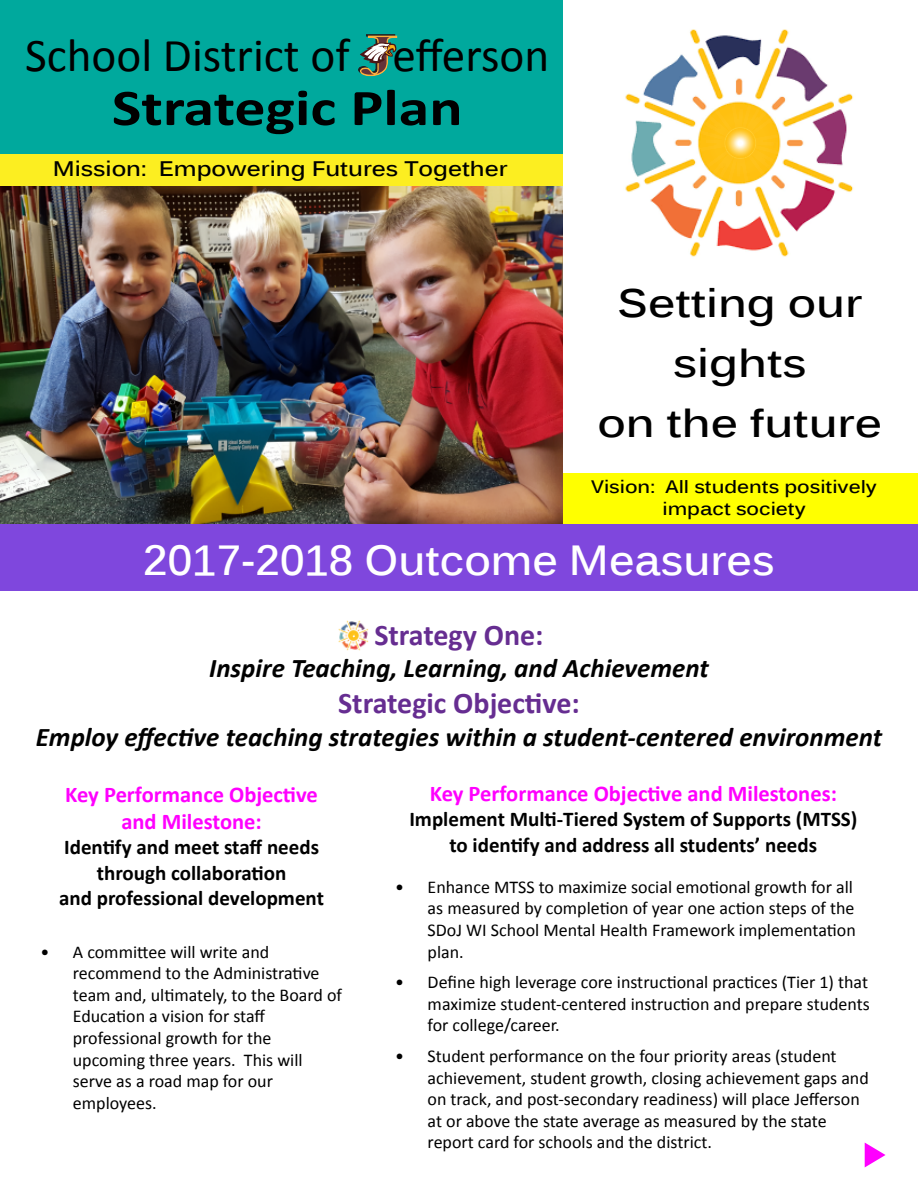
<style>
.page{position:relative;width:918px;height:1188px;background:#fff}
.page>*{position:absolute;margin:0;border:0;box-sizing:border-box;transform-origin:0 0}
.t1{font:700 51.75px "Calibri";color:#000;scale:1.2 1}
.t2{font:47.25px "Calibri";color:#000}
.t3{font:700 42px "Kalinga";color:#fff}
.t4{font:700 39.6px/60px "Kalinga";color:#000;text-align:center;scale:1.14 1}
.t5{font:700 30px "Calibri";color:#662d91}
.t6{font:italic 700 27px "Calibri";color:#000}
.t7{font:700 22.5px/27px "Calibri";color:#f0f;text-align:center}
.t8{font:700 21px/25.2px "Calibri";color:#000;text-align:center}
.t9{font:700 21px "Kalinga";color:#000;scale:1.1 1}
.t10{font:18px/21.6px "Calibri";color:#000}
.t11{font:700 18px/21.6px "Kalinga";color:#000;text-align:center;scale:1.1 1}
</style>
<div class="page">
<div style="left:562px;top:473px;width:356px;height:51px;background:#ff0"></div>
<img style="left:0;top:186px;width:563px;height:338px">
<div style="left:0;top:130px;width:563px;height:56px;background:#fcee21"></div>
<div style="left:0;top:0;width:563px;height:153px;background:#00a99d"></div>
<img style="left:625px;top:29px;width:229px;height:228px">
<svg style="left:665px;top:67px;width:150px;height:151px"></svg>
<img style="left:338px;top:620px;width:31px;height:31px">
<svg style="left:344px;top:626px;width:19px;height:20px"></svg>
<svg style="left:865px;top:1143px;width:21px;height:24px"></svg>
<div style="left:0;top:524px;width:918px;height:67px;background:#7f47dd"></div>
<svg style="left:358px;top:34px;width:39px;height:42px"></svg>
<h2 class="t2" style="left:25px;top:25px;width:526px">School District of efferson</h2>
<h1 class="t1" style="left:112px;top:75px;width:294px">Strategic Plan</h1>
<p class="t9" style="left:53px;top:155px;width:415px">Mission: Empowering Futures Together</p>
<h3 class="t4" style="left:597px;top:277px;width:251px">Setting our sights<br>on the future</h3>
<p class="t11" style="left:591px;top:478px;width:261px">Vision: All students positively impact society</p>
<h3 class="t3" style="left:143px;top:532px;width:633px">2017-2018 Outcome Measures</h3>
<h3 class="t5" style="left:374px;top:616px;width:171px">Strategy One:</h3>
<h3 class="t6" style="left:209px;top:651px;width:501px">Inspire Teaching, Learning, and Achievement</h3>
<h3 class="t5" style="left:338px;top:684px;width:243px">Strategic Objective:</h3>
<h3 class="t6" style="left:36px;top:720px;width:848px">Employ effective teaching strategies within a student-centered environment</h3>
<p class="t7" style="left:65px;top:781px;width:254px">Key Performance Objective and Milestone:</p>
<p class="t8" style="left:59px;top:835px;width:266px">Identify and meet staff needs through collaboration<br>and professional development</p>
<p class="t10" style="left:73px;top:941px;width:271px;text-indent:-32px">• A committee will write and recommend to the Administrative team and, ultimately, to the Board of<br>Education a vision for staff professional growth for the upcoming three years. This will serve as a road map for our employees.</p>
<p class="t7" style="left:430px;top:780px;width:409px">Key Performance Objective and Milestones:</p>
<p class="t8" style="left:409px;top:807px;width:450px">Implement Multi-Tiered System of Supports (MTSS) to identify and address all students’ needs</p>
<p class="t10" style="left:428px;top:876px;width:430px;text-indent:-32px">• Enhance MTSS to maximize social emotional growth for all as measured by completion of year one action steps of the SDoJ WI School Mental Health Framework implementation plan.</p>
<p class="t10" style="left:428px;top:972px;width:444px;text-align:justify;text-indent:-32px">• Define high leverage core instructional practices (Tier 1) that maximize student-centered instruction and prepare students for college/career.</p>
<p class="t10" style="left:428px;top:1045px;width:443px;text-indent:-32px">• Student performance on the four priority areas (student achievement, student growth, closing achievement gaps and on track, and post-secondary readiness) will place Jefferson at or above the state average as measured by the state report card for schools and the district.</p>
</div>
